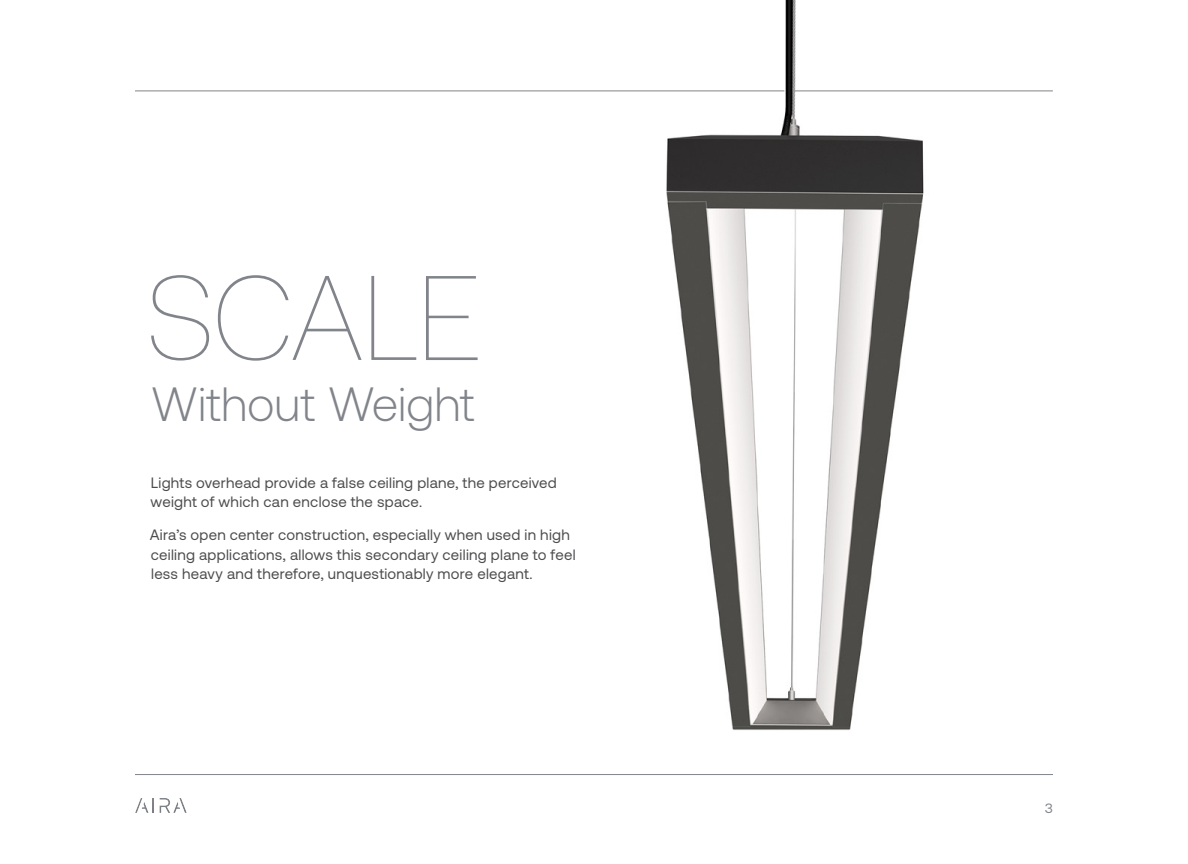
<style>
.page{position:relative;width:1188px;height:864px;background:#fff}
.page>*{position:absolute;margin:0;border:0;box-sizing:border-box;transform-origin:0 0}
.t1{font:100 120px "Aeonik";letter-spacing:-.025em;color:#81848a}
.t2{font:300 48px "Aeonik";color:#81848a}
.t3{font:15px/19.5px "Aeonik";letter-spacing:.02em;color:#4d4d4f}
.t4{font:13.5px "Aeonik";color:#81848a}
</style>
<div class="page">
<img style="left:655px;top:0;width:281px;height:730px">
<div style="left:112px;top:782px;width:100px;height:33px;background:#000;opacity:.75"></div>
<hr style="left:135px;top:774px;width:918px;height:1px;background:#81848a">
<hr style="left:135px;top:91px;width:649px;height:1px;background:#81848a">
<hr style="left:794px;top:91px;width:259px;height:1px;background:#81848a">
<h1 class="t1" style="left:145px;top:252px;width:338px">SCALE</h1>
<h2 class="t2" style="left:151px;top:378px;width:323px">Without Weight</h2>
<p class="t3" style="left:151px;top:473px;width:408px">Lights overhead provide a false ceiling plane, the perceived weight of which can enclose the space.</p>
<p class="t3" style="left:150px;top:525px;width:427px">Aira’s open center construction, especially when used in high ceiling applications, allows this secondary ceiling plane to feel less heavy and therefore, unquestionably more elegant.</p>
<p class="t4" style="left:1045px;top:801px;width:10px">3</p>
</div>
